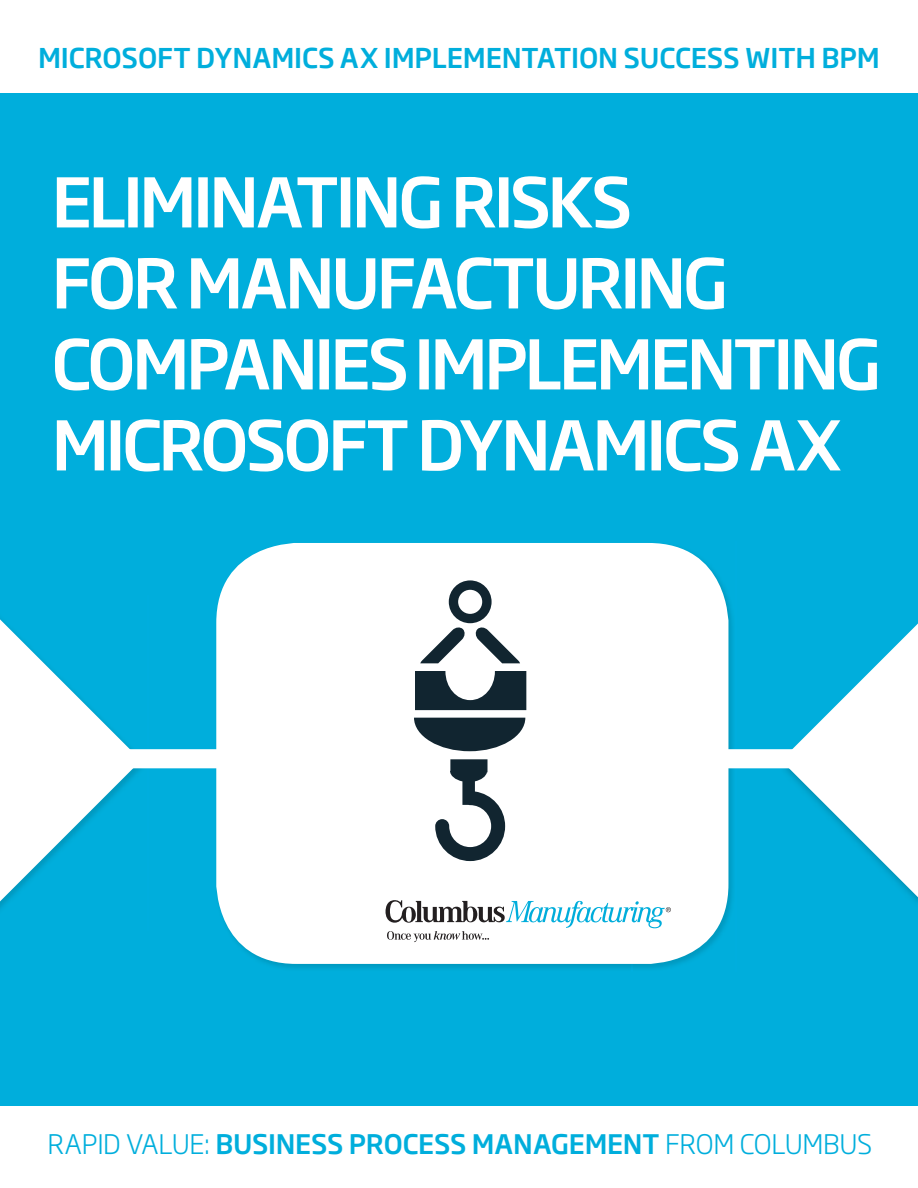
<style>
.page{position:relative;width:918px;height:1188px;background:#fff}
.page>*{position:absolute;margin:0;border:0;box-sizing:border-box;transform-origin:0 0}
.t1{font:500 67.5px/81px "Soho Gothic Std";letter-spacing:-.05em;color:#fff}
.t2{font:500 27px "Soho Gothic Std";letter-spacing:-.005em;color:#00aedc}
.t3{font:500 26.55px "Soho Gothic Std";letter-spacing:-.01em;color:#00aedc}
.s1{font-weight:300}
</style>
<div class="page">
<div style="left:0;top:93px;width:918px;height:1013px;background:#00aedc"></div>
<img style="left:226px;top:543px;width:493px;height:426px">
<div style="left:216px;top:543px;width:512px;height:421px;background:#fff;border-radius:80px"></div>
<svg style="left:802px;top:623px;width:116px;height:278px;fill:#fff"></svg>
<svg style="left:0;top:580px;width:802px;height:362px"></svg>
<p class="t2" style="left:38px;top:41px;width:843px">MICROSOFT DYNAMICS AX IMPLEMENTATION SUCCESS WITH BPM</p>
<p class="t1" style="left:51px;top:163px;width:831px">ELIMINATING RISKS<br>FOR MANUFACTURING<br>COMPANIES IMPLEMENTING<br>MICROSOFT DYNAMICS AX</p>
<p class="t3" style="left:48px;top:1127px;width:826px"><span class="s1">RAPID VALUE:</span> BUSINESS PROCESS MANAGEMENT <span class="s1">FROM COLUMBUS</span></p>
</div>
